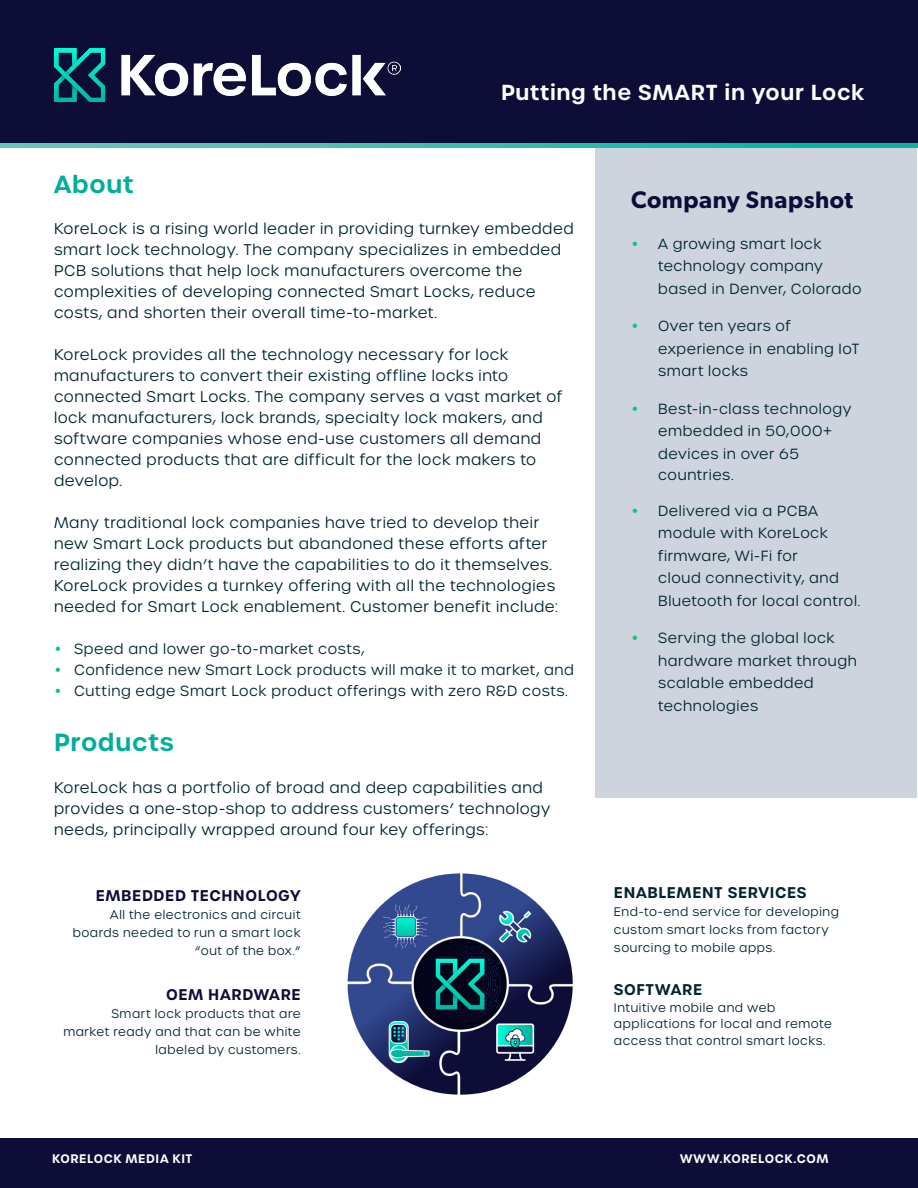
<style>
.page{position:relative;width:918px;height:1188px;background:#fff}
.page>*{position:absolute;margin:0;border:0;box-sizing:border-box;transform-origin:0 0}
.Headline_3{font:600 24px "Gibson";letter-spacing:.025em;color:#0d0d38}
.Headline_3-2{font:600 24px "Urbane";letter-spacing:.025em;color:#00ae9b}
.Headline_3-3{font:600 21px "Urbane";letter-spacing:.03em;color:#fff}
.Body_Copy{font:300 15px/21px "Urbane";letter-spacing:.04em;color:#002430}
.Headline_3-4{font:600 15px "Urbane";letter-spacing:.04em;color:#0d0d37}
.Body_Copy-2{font:600 15px "Urbane";letter-spacing:.045em;color:#002430}
.t1{font:300 14.25px/22.5px "Urbane";letter-spacing:.04em;color:#002430}
.Body_Copy-3{font:300 12px/18px "Urbane";letter-spacing:.045em;color:#002430;text-align:right}
.Footer_Text_Large{font:600 12px "Urbane";letter-spacing:.045em;color:#fff}
.s1{font-family:"Gibson";font-weight:400;color:#0ac775}
</style>
<div class="page">
<div style="left:0;top:1138px;width:918px;height:50px;background:#0d0d37"></div>
<div style="left:596px;top:147px;width:321px;height:651px;background:#ced4dd"></div>
<div style="left:0;top:0;width:918px;height:147px;background:#0d0d37"></div>
<svg style="left:0;top:143px;width:918px;height:4px;background:#37bdab"></svg>
<img style="left:54px;top:49px;width:346px;height:53px">
<img style="left:347px;top:873px;width:226px;height:222px">
<p class="Headline_3-3" style="left:501px;top:78px;width:365px">Putting the SMART in your Lock</p>
<p class="Headline_3-2" style="left:54px;top:168px;width:81px">About</p>
<p class="Body_Copy" style="left:54px;top:218px;width:521px">KoreLock is a rising world leader in providing turnkey embedded smart lock technology. The company specializes in embedded PCB solutions that help lock manufacturers overcome the complexities of developing connected Smart Locks, reduce costs, and shorten their overall time-to-market.</p>
<p class="Body_Copy" style="left:54px;top:344px;width:510px">KoreLock provides all the technology necessary for lock manufacturers to convert their existing offline locks into connected Smart Locks. The company serves a vast market of lock manufacturers, lock brands, specialty lock makers, and software companies whose end-use customers all demand connected products that are difficult for the lock makers to develop.</p>
<p class="Body_Copy" style="left:54px;top:512px;width:505px">Many traditional lock companies have tried to develop their new Smart Lock products but abandoned these efforts after realizing they didn’t have the capabilities to do it themselves.<br>KoreLock provides a turnkey offering with all the technologies needed for Smart Lock enablement. Customer benefit include:</p>
<p class="t1" style="left:54px;top:637px;width:312px"><span class="s1">•</span> Speed and lower go-to-market costs,</p>
<p class="t1" style="left:54px;top:658px;width:522px"><span class="s1">•</span> Confidence new Smart Lock products will make it to market, and</p>
<p class="t1" style="left:54px;top:679px;width:515px"><span class="s1">•</span> Cutting edge Smart Lock product offerings with zero R&amp;D costs.</p>
<p class="Headline_3-2" style="left:54px;top:727px;width:121px">Products</p>
<p class="Body_Copy" style="left:54px;top:778px;width:498px">KoreLock has a portfolio of broad and deep capabilities and provides a one-stop-shop to address customers’ technology needs, principally wrapped around four key offerings:</p>
<p class="Headline_3-4" style="left:96px;top:885px;width:206px">EMBEDDED TECHNOLOGY</p>
<p class="Body_Copy-3" style="left:73px;top:905px;width:229px">All the electronics and circuit boards needed to run a smart lock “out of the box.”</p>
<p class="Headline_3-4" style="left:166px;top:984px;width:136px">OEM HARDWARE</p>
<p class="Body_Copy-3" style="left:63px;top:1004px;width:239px">Smart lock products that are market ready and that can be white labeled by customers.</p>
<p class="Headline_3" style="left:631px;top:185px;width:224px">Company Snapshot</p>
<p class="t1" style="left:658px;top:232px;width:205px;text-indent:-27px"><span class="s1">•</span> A growing smart lock technology company based in Denver, Colorado</p>
<p class="t1" style="left:658px;top:315px;width:203px;text-indent:-27px"><span class="s1">•</span> Over ten years of experience in enabling IoT smart locks</p>
<p class="t1" style="left:658px;top:397px;width:195px;text-indent:-27px"><span class="s1">•</span> Best-in-class technology embedded in 50,000+ devices in over 65</p>
<p class="t1" style="left:658px;top:463px;width:77px">countries.</p>
<p class="t1" style="left:658px;top:499px;width:204px;text-indent:-27px"><span class="s1">•</span> Delivered via a PCBA module with KoreLock firmware, Wi-Fi for<br>cloud connectivity, and<br>Bluetooth for local control.</p>
<p class="t1" style="left:658px;top:627px;width:200px;text-indent:-27px"><span class="s1">•</span> Serving the global lock hardware market through scalable embedded technologies</p>
<p class="Body_Copy-2" style="left:614px;top:882px;width:194px">ENABLEMENT SERVICES</p>
<p class="Body_Copy-3" style="left:614px;top:902px;width:227px;text-align:left">End-to-end service for developing custom smart locks from factory sourcing to mobile apps.</p>
<p class="Body_Copy-2" style="left:614px;top:979px;width:90px">SOFTWARE</p>
<p class="Body_Copy-3" style="left:614px;top:999px;width:219px;line-height:16.5px;text-align:left">Intuitive mobile and web applications for local and remote access that control smart locks.</p>
<p class="Footer_Text_Large" style="left:52px;top:1150px;width:142px">KORELOCK MEDIA KIT</p>
<p class="Footer_Text_Large" style="left:680px;top:1150px;width:150px">WWW.KORELOCK.COM</p>
</div>
